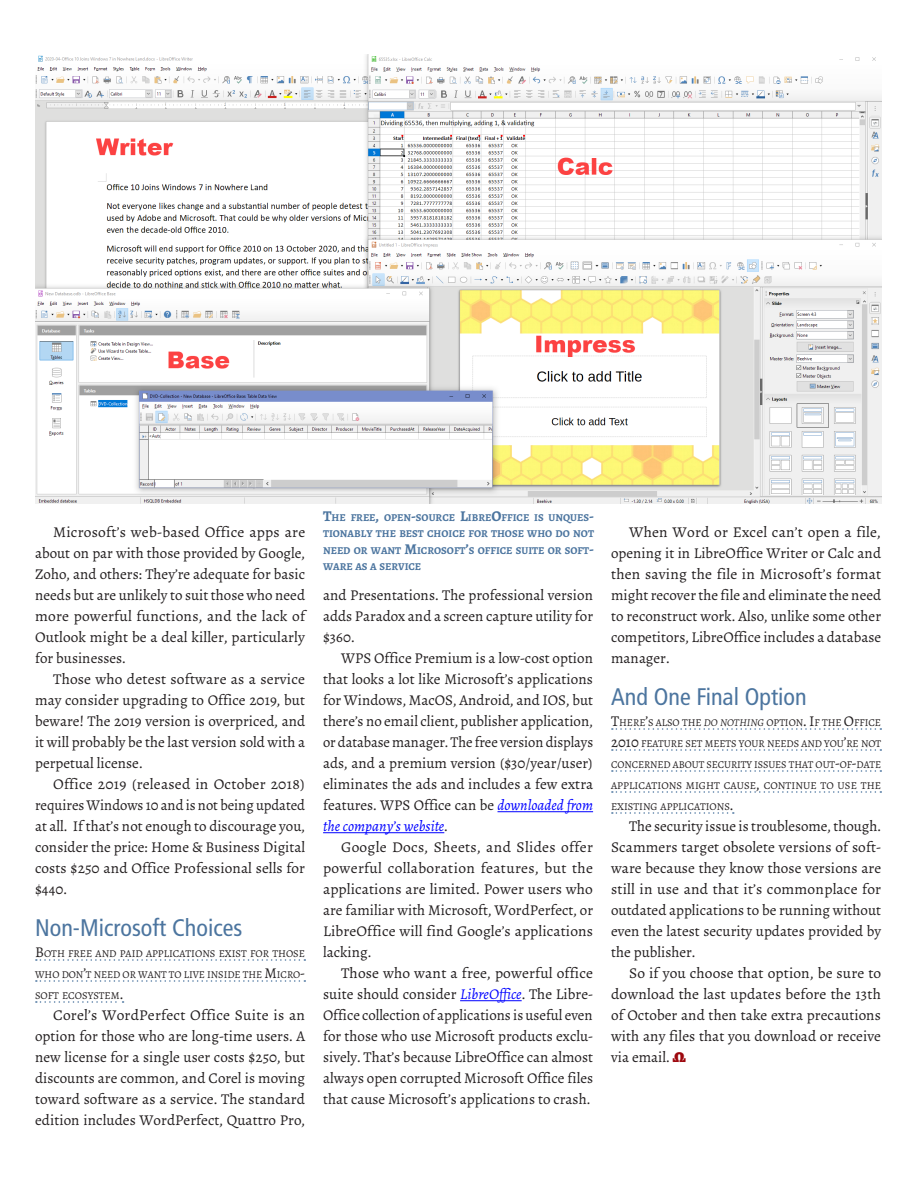
<style>
.page{position:relative;width:918px;height:1188px;background:#fff}
.page>*{position:absolute;margin:0;border:0;box-sizing:border-box;transform-origin:0 0}
.Subhead_1{font:condensed 24px "Frutiger LT Std";color:#4c759f}
.Body_Text{font:15px/21px "Alegreya";color:#231f20;text-align:justify}
.Subhead_1_follow{font:10.5px/21px "Alegreya";color:#231f20;text-align:justify}
.t1{font:700 10.5px/16.5px "Alegreya";color:#4c759f;text-align:justify}
.s1{font-size:15px}
.s2{font-style:italic;color:#00f}
.s3{font-style:italic}
.s4{font-weight:900;color:#9d070d}
</style>
<div class="page">
<svg style="left:36px;top:959px;width:269px;height:2px"></svg>
<svg style="left:36px;top:980px;width:269px;height:2px"></svg>
<svg style="left:36px;top:1001px;width:88px;height:2px"></svg>
<hr style="left:498px;top:811px;width:95px;height:1px;background:#00f">
<hr style="left:323px;top:832px;width:121px;height:1px;background:#00f">
<hr style="left:460px;top:1000px;width:62px;height:1px;background:#00f">
<svg style="left:612px;top:728px;width:269px;height:2px"></svg>
<svg style="left:612px;top:749px;width:269px;height:2px"></svg>
<svg style="left:612px;top:770px;width:269px;height:2px"></svg>
<svg style="left:612px;top:791px;width:269px;height:2px"></svg>
<svg style="left:612px;top:812px;width:122px;height:2px"></svg>
<img style="left:35px;top:54px;width:846px;height:450px">
<p class="Body_Text" style="left:35px;top:522px;width:272px;text-indent:18px">Microsoft’s web-based Office apps are about on par with those provided by Google, Zoho, and others: They’re adequate for basic needs but are unlikely to suit those who need more powerful functions, and the lack of Outlook might be a deal killer, particularly for businesses.</p>
<p class="Body_Text" style="left:35px;top:669px;width:272px;text-indent:18px">Those who detest software as a service may consider upgrading to Office 2019, but beware! The 2019 version is overpriced, and it will probably be the last version sold with a perpetual license.</p>
<p class="Body_Text" style="left:35px;top:774px;width:272px;text-indent:18px">Office 2019 (released in October 2018) requires Windows 10 and is not being updated at all. If that’s not enough to discourage you, consider the price: Home &amp; Business Digital costs $250 and Office Professional sells for $440.</p>
<p class="Subhead_1" style="left:35px;top:914px;width:209px">Non-Microsoft Choices</p>
<p class="Subhead_1_follow" style="left:35px;top:943px;width:272px"><span class="s1">B</span>OTH FREE AND PAID APPLICATIONS EXIST FOR THOSE WHO DON<span class="s1">’</span>T NEED OR WANT TO LIVE INSIDE THE <span class="s1">M</span>ICRO<span class="s1">-</span>SOFT ECOSYSTEM<span class="s1">.</span></p>
<p class="Body_Text" style="left:35px;top:1005px;width:272px;text-indent:18px">Corel’s WordPerfect Office Suite is an option for those who are long-time users. A new license for a single user costs $250, but discounts are common, and Corel is moving toward software as a service. The standard edition includes WordPerfect, Quattro Pro,</p>
<p class="t1" style="left:323px;top:509px;width:272px"><span class="s1">T</span>HE FREE<span class="s1">,</span> OPEN<span class="s1">-</span>SOURCE <span class="s1">L</span>IBRE<span class="s1">O</span>FFICE IS UNQUES<span class="s1">-</span>TIONABLY THE BEST CHOICE FOR THOSE WHO DO NOT NEED OR WANT <span class="s1">M</span>ICROSOFT<span class="s1">’</span>S OFFICE SUITE OR SOFT<span class="s1">-</span>WARE AS A SERVICE</p>
<p class="Body_Text" style="left:323px;top:585px;width:272px">and Presentations. The professional version adds Paradox and a screen capture utility for $360.</p>
<p class="Body_Text" style="left:323px;top:648px;width:272px;text-indent:18px">WPS Office Premium is a low-cost option that looks a lot like Microsoft’s applications for Windows, MacOS, Android, and IOS, but there’s no email client, publisher application, or database manager. The free version displays ads, and a premium version ($30/year/user) eliminates the ads and includes a few extra features. WPS Office can be <span class="s2">downloaded from the company’s website</span>.</p>
<p class="Body_Text" style="left:323px;top:837px;width:272px;text-indent:18px">Google Docs, Sheets, and Slides offer powerful collaboration features, but the applications are limited. Power users who are familiar with Microsoft, WordPerfect, or LibreOffice will find Google’s applications lacking.</p>
<p class="Body_Text" style="left:323px;top:963px;width:272px;text-indent:18px">Those who want a free, powerful office suite should consider <span class="s2">LibreOffice</span>. The Libre-Office collection of applications is useful even for those who use Microsoft products exclu&shy;sively. That’s because LibreOffice can almost always open corrupted Microsoft Office files that cause Microsoft’s applications to crash.</p>
<p class="Body_Text" style="left:611px;top:522px;width:272px;text-indent:18px">When Word or Excel can’t open a file, opening it in LibreOffice Writer or Calc and then saving the file in Microsoft’s format might recover the file and eliminate the need to reconstruct work. Also, unlike some other competitors, LibreOffice includes a database manager.</p>
<p class="Subhead_1" style="left:611px;top:683px;width:197px">And One Final Option</p>
<p class="Subhead_1_follow" style="left:611px;top:712px;width:272px"><span class="s1">T</span>HERE<span class="s1">’</span>S ALSO THE <span class="s3">DO NOTHING</span> OPTION<span class="s1">. I</span>F THE <span class="s1">O</span>FFICE <span class="s1">2010</span> FEATURE SET MEETS YOUR NEEDS AND YOU<span class="s1">’</span>RE NOT CONCERNED ABOUT SECURITY ISSUES THAT OUT<span class="s1">-</span>OF<span class="s1">-</span>DATE APPLICATIONS MIGHT CAUSE<span class="s1">,</span> CONTINUE TO USE THE EXISTING APPLICATIONS<span class="s1">.</span></p>
<p class="Body_Text" style="left:611px;top:816px;width:272px;text-indent:18px">The security issue is troublesome, though.<br>Scammers target obsolete versions of soft&shy;ware because they know those versions are still in use and that it’s commonplace for outdated applications to be running without even the latest security updates provided by the publisher.</p>
<p class="Body_Text" style="left:611px;top:963px;width:272px;text-indent:18px">So if you choose that option, be sure to download the last updates before the 13th of October and then take extra precautions with any files that you download or receive via email. <span class="s4">Ω</span></p>
</div>
